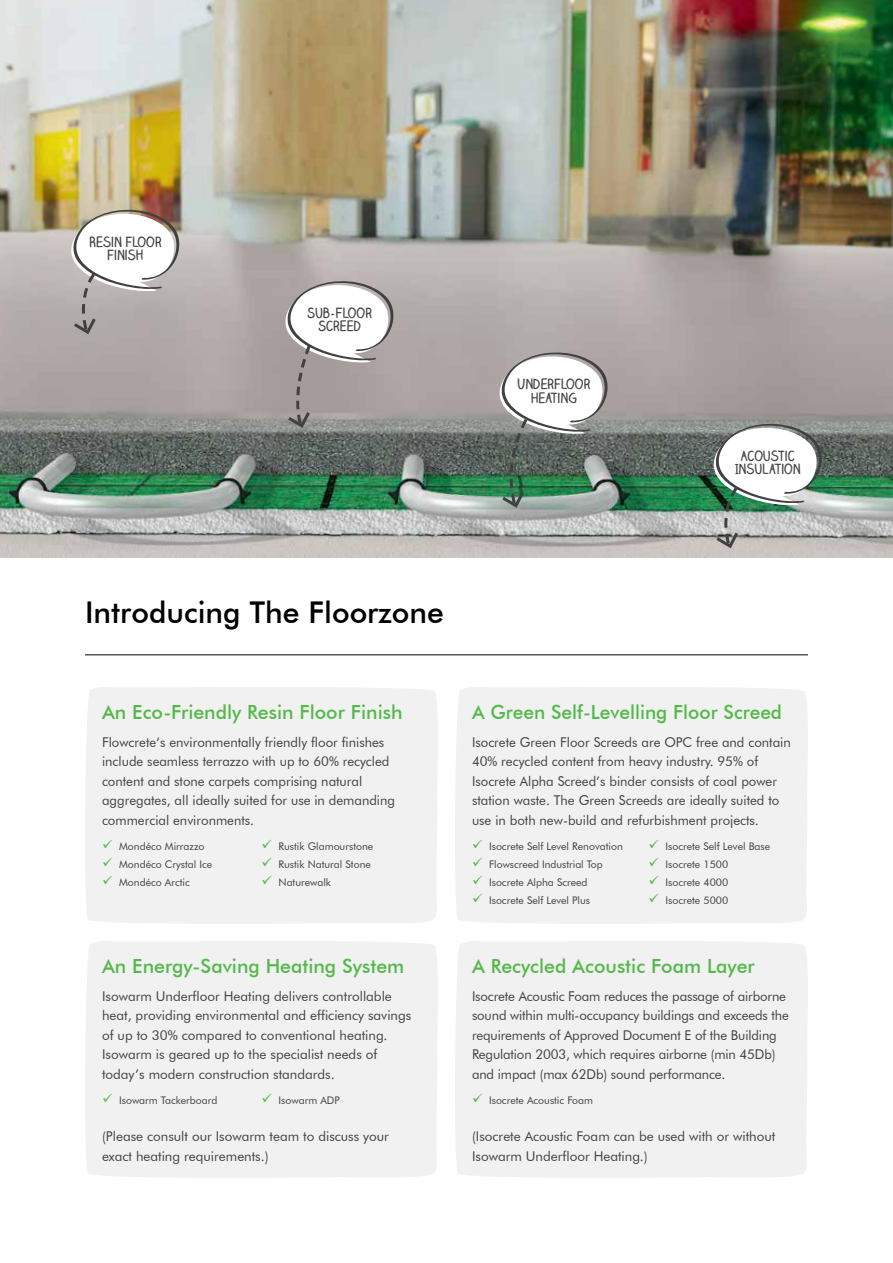
<style>
.page{position:relative;width:893px;height:1263px;background:#fff}
.page>*{position:absolute;margin:0;border:0;box-sizing:border-box;transform-origin:0 0}
.t1{font:500 30px "Futura BT";color:#000}
.t2{font:500 19.5px "Futura BT";color:#54b949}
.t3{font:13.5px/19.5px "Futura BT";color:#414042}
.t4{font:700 13.5px/13.5px "Claire Hand";color:#414042;text-align:center}
.t5{font:10.5px "Futura BT";color:#414042}
.s1{color:#54b949}
</style>
<div class="page">
<hr style="left:85px;top:655px;width:723px;height:1px;background:#000">
<img style="left:0;top:0;width:893px;height:558px">
<svg style="left:50px;top:207px;width:133px;height:129px"></svg>
<svg style="left:265px;top:278px;width:132px;height:152px"></svg>
<svg style="left:479px;top:350px;width:132px;height:160px"></svg>
<svg style="left:693px;top:421px;width:132px;height:129px"></svg>
<div style="left:85px;top:687px;width:353px;height:237px;background:#f1f1f2"></div>
<div style="left:455px;top:687px;width:353px;height:237px;background:#f1f1f2"></div>
<div style="left:85px;top:941px;width:353px;height:237px;background:#f1f1f2"></div>
<div style="left:455px;top:941px;width:353px;height:237px;background:#f1f1f2"></div>
<p class="t4" style="left:89px;top:234px;width:74px">RESIN FLOOR<br>FINISH</p>
<p class="t4" style="left:307px;top:306px;width:67px">SUB-FLOOR<br>SCREED</p>
<p class="t4" style="left:517px;top:377px;width:75px">UNDERFLOOR<br>HEATING</p>
<p class="t4" style="left:735px;top:448px;width:67px">ACOUSTIC<br>INSULATION</p>
<h1 class="t1" style="left:85px;top:594px;width:360px">Introducing The Floorzone</h1>
<h2 class="t2" style="left:102px;top:700px;width:302px">An Eco-Friendly Resin Floor Finish</h2>
<p class="t3" style="left:102px;top:732px;width:295px">Flowcrete‘s environmentally friendly floor finishes include seamless terrazzo with up to 60% recycled content and stone carpets comprising natural aggregates, all ideally suited for use in demanding commercial environments.</p>
<p class="t5" style="left:102px;top:840px;width:104px"><span class="s1">✓</span> Mondéco Mirrazzo</p>
<p class="t5" style="left:102px;top:858px;width:112px"><span class="s1">✓</span> Mondéco Crystal Ice</p>
<p class="t5" style="left:102px;top:876px;width:89px"><span class="s1">✓</span> Mondéco Arctic</p>
<p class="t5" style="left:261px;top:840px;width:113px"><span class="s1">✓</span> Rustik Glamourstone</p>
<p class="t5" style="left:261px;top:858px;width:111px"><span class="s1">✓</span> Rustik Natural Stone</p>
<p class="t5" style="left:261px;top:876px;width:71px"><span class="s1">✓</span> Naturewalk</p>
<h2 class="t2" style="left:102px;top:954px;width:304px">An Energy-Saving Heating System</h2>
<p class="t3" style="left:102px;top:986px;width:311px">Isowarm Underfloor Heating delivers controllable heat, providing environmental and efficiency savings of up to 30% compared to conventional heating.<br>Isowarm is geared up to the specialist needs of today’s modern construction standards.</p>
<p class="t5" style="left:102px;top:1094px;width:117px"><span class="s1">✓</span> Isowarm Tackerboard</p>
<p class="t5" style="left:261px;top:1094px;width:80px"><span class="s1">✓</span> Isowarm ADP</p>
<h2 class="t2" style="left:472px;top:700px;width:312px">A Green Self-Levelling Floor Screed</h2>
<p class="t3" style="left:472px;top:732px;width:320px">Isocrete Green Floor Screeds are OPC free and contain 40% recycled content from heavy industry. 95% of Isocrete Alpha Screed’s binder consists of coal power station waste. The Green Screeds are ideally suited to use in both new-build and refurbishment projects.</p>
<p class="t5" style="left:472px;top:840px;width:152px"><span class="s1">✓</span> Isocrete Self Level Renovation</p>
<p class="t5" style="left:472px;top:858px;width:132px"><span class="s1">✓</span> Flowscreed Industrial Top</p>
<p class="t5" style="left:472px;top:876px;width:117px"><span class="s1">✓</span> Isocrete Alpha Screed</p>
<p class="t5" style="left:472px;top:894px;width:120px"><span class="s1">✓</span> Isocrete Self Level Plus</p>
<p class="t5" style="left:648px;top:840px;width:123px"><span class="s1">✓</span> Isocrete Self Level Base</p>
<p class="t5" style="left:648px;top:858px;width:81px"><span class="s1">✓</span> Isocrete 1500</p>
<p class="t5" style="left:648px;top:876px;width:81px"><span class="s1">✓</span> Isocrete 4000</p>
<p class="t5" style="left:648px;top:894px;width:81px"><span class="s1">✓</span> Isocrete 5000</p>
<h2 class="t2" style="left:472px;top:954px;width:284px">A Recycled Acoustic Foam Layer</h2>
<p class="t3" style="left:472px;top:986px;width:318px">Isocrete Acoustic Foam reduces the passage of airborne sound within multi-occupancy buildings and exceeds the requirements of Approved Document E of the Building Regulation 2003, which requires airborne (min 45Db) and impact (max 62Db) sound performance.</p>
<p class="t5" style="left:472px;top:1094px;width:123px"><span class="s1">✓</span> Isocrete Acoustic Foam</p>
<p class="t3" style="left:102px;top:1127px;width:288px">(Please consult our Isowarm team to discuss your exact heating requirements.)</p>
<p class="t3" style="left:472px;top:1127px;width:305px">(Isocrete Acoustic Foam can be used with or without<br>Isowarm Underfloor Heating.)</p>
</div>
